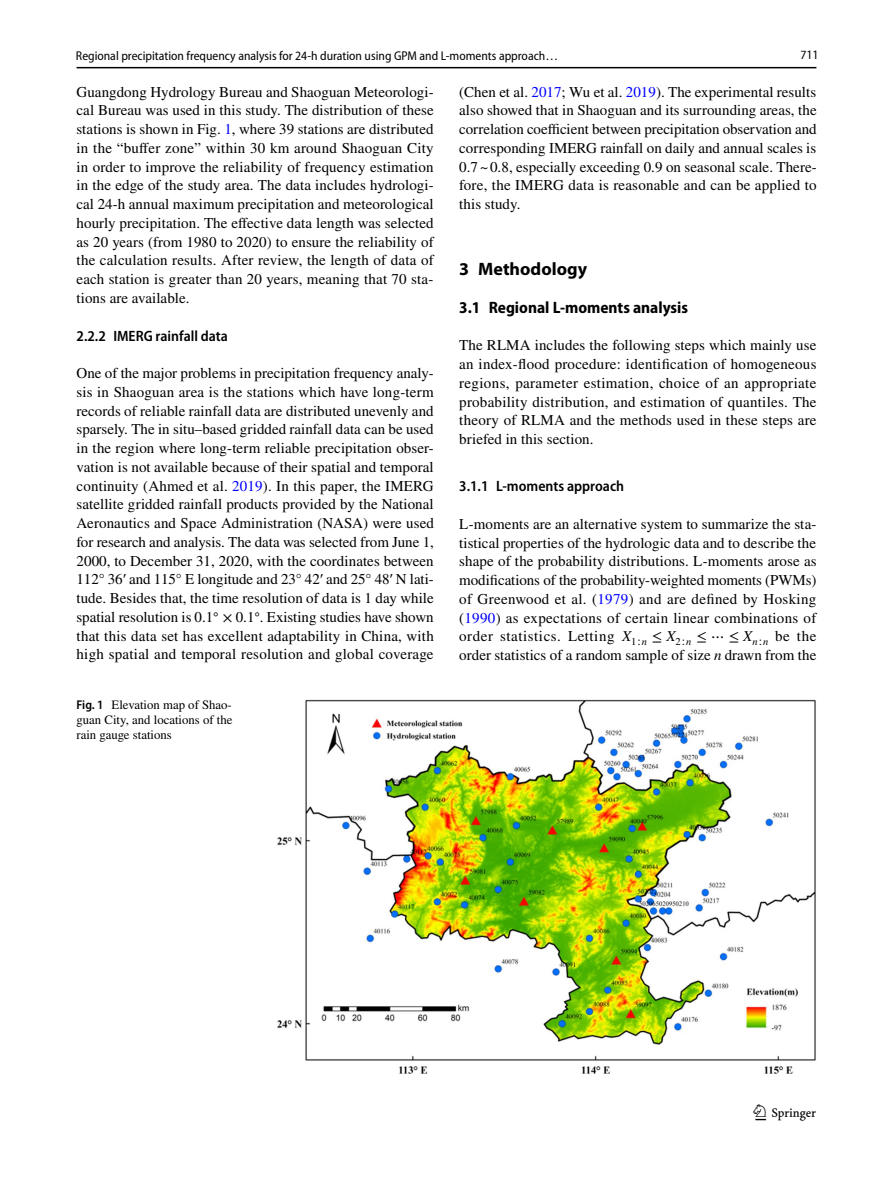
<style>
.page{position:relative;width:893px;height:1187px;background:#fff}
.page>*{position:absolute;margin:0;border:0;box-sizing:border-box;transform-origin:0 0}
.t1{font:22.5px "Springnew Regular 3";color:#000}
.t2{font:700 18px "Myriad Pro";color:#000}
.t3{font:700 semi-condensed 16.5px "Myriad Pro";color:#000}
.t4{font:15px/18.8px "STIX";letter-spacing:.01em;color:#000;text-align:justify}
.t5{font:600 semi-condensed 15px "Myriad Pro";color:#000}
.t6{font:12.75px "Myriad Pro Semi Cn 3";color:#000}
.t7{font:12.75px/15px "STIX";color:#000;text-align:justify}
.t8{font:12.75px "Myriad Pro Unic Semi Condensed 2";color:#000}
.s1{color:#00f}
.s2{font-family:"Times New Roman"}
.s3{font-family:"STIX General Regular 6"}
.s4{font-family:"STIX Math Regular 6"}
.s5{font-family:"Myriad Pro";font-weight:600;font-stretch:semi-condensed}
.s6{font-family:"STIX General Italic 5"}
.s7{font-family:"STIX Math Calligraphy"}
.s8{font-family:"STIX Math Script Regular 5"}
.s9{font-family:"STIX General Italic 4"}
</style>
<div class="page">
<hr style="left:77px;top:67px;width:739px;height:1px;background:#000">
<img style="left:277px;top:699px;width:539px;height:374px">
<p class="t6" style="left:76px;top:48px;width:484px">Regional precipitation frequency analysis for 24‑h duration using GPM and L‑moments approach…</p>
<p class="t8" style="left:800px;top:50px;width:20px">711</p>
<p class="t4" style="left:77px;top:83px;width:359px">Guangdong Hydrology Bureau and Shaoguan Meteorologi&shy;cal Bureau was used in this study. The distribution of these stations is shown in Fig. <span class="s1">1</span>, where 39 stations are distributed in the “buffer zone” within 30 km around Shaoguan City in order to improve the reliability of frequency estimation in the edge of the study area. The data includes hydrologi&shy;cal 24-h annual maximum precipitation and meteorological hourly precipitation. The effective data length was selected as 20 years (from 1980 to 2020) to ensure the reliability of the calculation results. After review, the length of data of each station is greater than 20 years, meaning that 70 sta&shy;tions are available.</p>
<p class="t5" style="left:77px;top:327px;width:153px">2.2.2 IMERG rainfall data</p>
<p class="t4" style="left:77px;top:364px;width:359px">One of the major problems in precipitation frequency analy&shy;sis in Shaoguan area is the stations which have long-term records of reliable rainfall data are distributed unevenly and sparsely. The in situ–based gridded rainfall data can be used in the region where long-term reliable precipitation obser&shy;vation is not available because of their spatial and temporal continuity (Ahmed et al. <span class="s1">2019</span>). In this paper, the IMERG satellite gridded rainfall products provided by the National Aeronautics and Space Administration (NASA) were used for research and analysis. The data was selected from June 1, 2000, to December 31, 2020, with the coordinates between 112° 36<span class="s2">′</span> and 115° E longitude and 23° 42<span class="s2">′</span> and 25° 48<span class="s2">′</span> N lati&shy;tude. Besides that, the time resolution of data is 1 day while spatial resolution is <span class="s3">0.1</span><sup>◦</sup> <span class="s4">×</span> <span class="s3">0.1</span><sup>◦</sup>. Existing studies have shown that this data set has excellent adaptability in China, with high spatial and temporal resolution and global coverage</p>
<p class="t7" style="left:77px;top:697px;width:157px"><span class="s5">Fig. 1</span> Elevation map of Shao&shy;guan City, and locations of the rain gauge stations</p>
<p class="t4" style="left:459px;top:83px;width:359px">(Chen et al. <span class="s1">2017</span>; Wu et al. <span class="s1">2019</span>). The experimental results also showed that in Shaoguan and its surrounding areas, the correlation coefficient between precipitation observation and corresponding IMERG rainfall on daily and annual scales is 0.7~0.8, especially exceeding 0.9 on seasonal scale. There&shy;fore, the IMERG data is reasonable and can be applied to this study.</p>
<p class="t2" style="left:459px;top:257px;width:129px">3 Methodology</p>
<p class="t3" style="left:459px;top:298px;width:230px">3.1 Regional L‑moments analysis</p>
<p class="t4" style="left:459px;top:337px;width:359px">The RLMA includes the following steps which mainly use an index-flood procedure: identification of homogeneous regions, parameter estimation, choice of an appropriate probability distribution, and estimation of quantiles. The theory of RLMA and the methods used in these steps are briefed in this section.</p>
<p class="t5" style="left:459px;top:478px;width:166px">3.1.1 L‑moments approach</p>
<p class="t4" style="left:459px;top:515px;width:359px">L-moments are an alternative system to summarize the sta&shy;tistical properties of the hydrologic data and to describe the shape of the probability distributions. L-moments arose as modifications of the probability-weighted moments (PWMs) of Greenwood et al. (<span class="s1">1979</span>) and are defined by Hosking (<span class="s1">1990</span>) as expectations of certain linear combinations of order statistics. Letting <span class="s6">X</span><sub>1</sub><sub>∶</sub><sub>n</sub> <span class="s7">≤</span> <span class="s6">X</span><sub>2</sub><sub>∶</sub><sub>n</sub> <span class="s7">≤</span> <span class="s8">⋯</span> <span class="s7">≤</span> <span class="s6">X</span><sub>n</sub><sub>∶</sub><sub>n</sub> be the order statistics of a random sample of size <span class="s9">n</span> drawn from the</p>
<h1 class="t1" style="left:755px;top:1104px;width:62px">1 3</h1>
</div>
